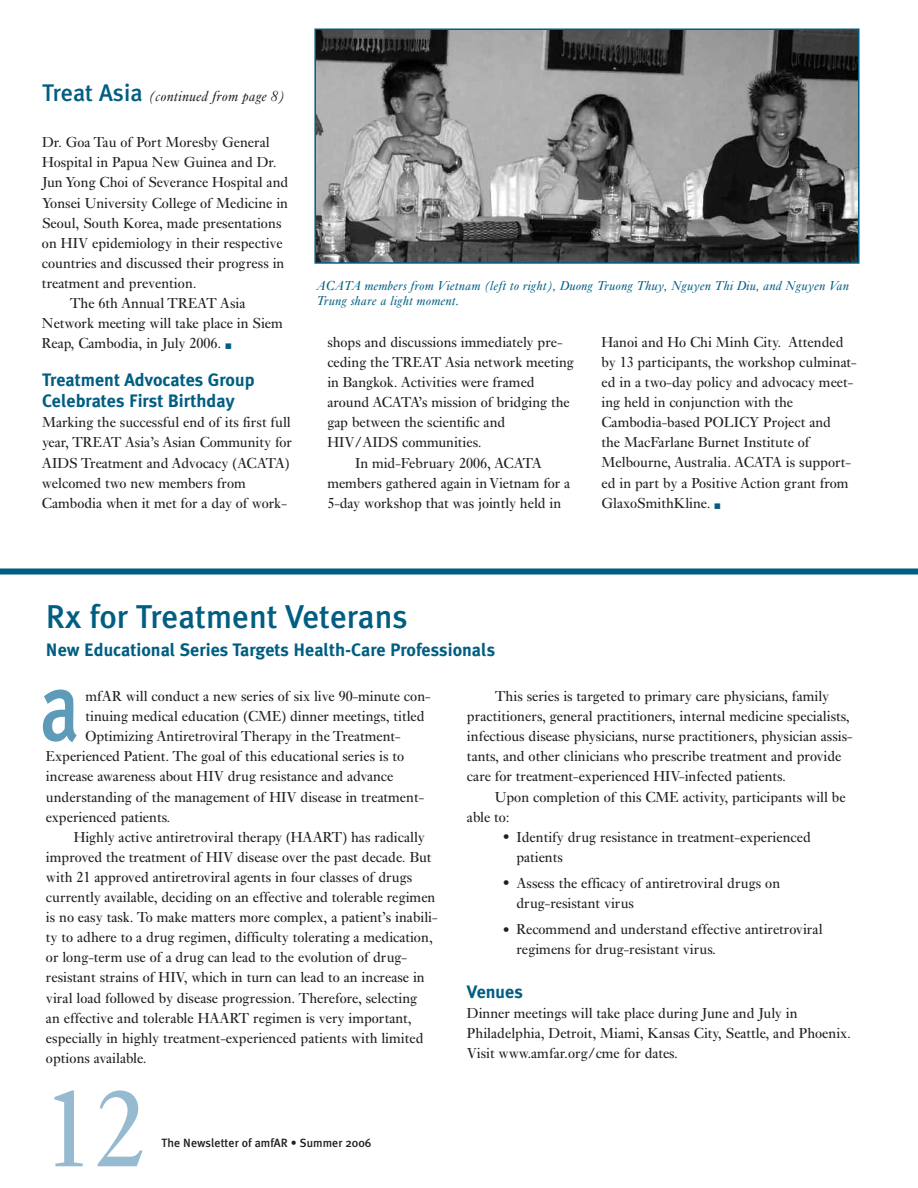
<style>
.page{position:relative;width:918px;height:1188px;background:#fff}
.page>*{position:absolute;margin:0;border:0;box-sizing:border-box;transform-origin:0 0}
.t1{font:111px "Ehrhardt";color:#96bbd1}
.t2{font:500 97.5px "Meta Plus";color:#5e9bb9;scale:.8 1}
.t3{font:500 33px "Meta Plus";color:#005e82}
.t4{font:700 18px/21.6px "Meta Plus";color:#005e82}
.t5{font:15px/20.1px "Ehrhardt";color:#231f20}
.t6{font:italic 15px "Ehrhardt";color:#231f20}
.t7{font:italic 13.5px/15px "Ehrhardt";color:#005e82}
.t8{font:500 12px "Meta Plus";color:#231f20}
.t9{font:6px "Zapf Dingbats IT Cby BT";color:#005e82}
.s1{font-family:"Meta Plus";font-weight:500;font-style:normal;font-size:24px;color:#005e82}
.s2{font-size:19.5px}
</style>
<div class="page">
<div style="left:0;top:568px;width:918px;height:6px;background:#005e82"></div>
<img style="left:317px;top:31px;width:540px;height:230px">
<div style="left:314px;top:28px;width:546px;height:236px;border:2px solid #005e82"></div>
<p class="t6" style="left:42px;top:91px;width:244px"><span class="s1">Treat Asia</span> (continued from page 8)</p>
<p class="t5" style="left:42px;top:134px;width:229px">Dr. Goa Tau of Port Moresby General</p>
<p class="t5" style="left:42px;top:154px;width:236px">Hospital in Papua New Guinea and Dr.</p>
<p class="t5" style="left:42px;top:174px;width:248px">Jun Yong Choi of Severance Hospital and</p>
<p class="t5" style="left:42px;top:194px;width:248px">Yonsei University College of Medicine in</p>
<p class="t5" style="left:42px;top:214px;width:241px">Seoul, South Korea, made presentations</p>
<p class="t5" style="left:42px;top:234px;width:242px">on HIV epidemiology in their respective</p>
<p class="t5" style="left:42px;top:254px;width:244px">countries and discussed their progress in</p>
<p class="t5" style="left:42px;top:274px;width:156px">treatment and prevention.</p>
<p class="t5" style="left:70px;top:295px;width:177px">The 6th Annual TREAT Asia</p>
<p class="t5" style="left:42px;top:315px;width:242px">Network meeting will take place in Siem</p>
<p class="t5" style="left:42px;top:335px;width:181px">Reap, Cambodia, in July 2006.</p>
<p class="t9" style="left:225px;top:343px;width:7px">■</p>
<p class="t4" style="left:42px;top:369px;width:214px">Treatment Advocates Group<br>Celebrates First Birthday</p>
<p class="t5" style="left:42px;top:414px;width:252px">Marking the successful end of its first full year, TREAT Asia’s Asian Community for AIDS Treatment and Advocacy (ACATA) welcomed two new members from Cambodia when it met for a day of work-</p>
<p class="t7" style="left:316px;top:279px;width:534px">ACATA members from Vietnam (left to right), Duong Truong Thuy, Nguyen Thi Diu, and Nguyen Van<br>Trung share a light moment.</p>
<p class="t5" style="left:327px;top:333px;width:237px">shops and discussions immediately pre-</p>
<p class="t5" style="left:327px;top:354px;width:248px">ceding the TREAT Asia network meeting</p>
<p class="t5" style="left:327px;top:374px;width:209px">in Bangkok. Activities were framed</p>
<p class="t5" style="left:327px;top:394px;width:244px">around ACATA’s mission of bridging the</p>
<p class="t5" style="left:327px;top:414px;width:180px">gap between the scientific and</p>
<p class="t5" style="left:327px;top:434px;width:156px">HIV/AIDS communities.</p>
<p class="t5" style="left:355px;top:454px;width:188px">In mid-February 2006, ACATA</p>
<p class="t5" style="left:327px;top:474px;width:245px">members gathered again inVietnam for a</p>
<p class="t5" style="left:327px;top:494px;width:235px">5-day workshop that was jointly held in</p>
<p class="t5" style="left:602px;top:333px;width:257px">Hanoi and Ho Chi Minh City. Attended by 13 participants, the workshop culminat&shy;ed in a two-day policy and advocacy meet&shy;ing held in conjunction with the Cambodia-based POLICY Project and<br>the MacFarlane Burnet Institute of Melbourne, Australia. ACATA is support&shy;ed in part by a Positive Action grant from GlaxoSmithKline.</p>
<p class="t9" style="left:715px;top:503px;width:7px">■</p>
<h3 class="t3" style="left:46px;top:598px;width:363px">Rx for Treatment Veterans</h3>
<p class="t4" style="left:46px;top:639px;width:451px">New Educational Series Targets Health-Care Professionals</p>
<h2 class="t2" style="left:40px;top:649px;width:51px">a</h2>
<p class="t5" style="left:86px;top:688px;width:347px">mfAR will conduct a new series of six live 90-minute con-</p>
<p class="t5" style="left:86px;top:708px;width:341px">tinuing medical education (CME) dinner meetings, titled</p>
<p class="t5" style="left:86px;top:728px;width:317px">Optimizing Antiretroviral Therapy in the Treatment-</p>
<p class="t5" style="left:46px;top:748px;width:360px">Experienced Patient. The goal of this educational series is to</p>
<p class="t5" style="left:46px;top:768px;width:349px">increase awareness about HIV drug resistance and advance</p>
<p class="t5" style="left:46px;top:788px;width:380px">understanding of the management of HIV disease in treatment-</p>
<p class="t5" style="left:46px;top:808px;width:126px">experienced patients.</p>
<p class="t5" style="left:74px;top:828px;width:353px">Highly active antiretroviral therapy (HAART) has radically</p>
<p class="t5" style="left:46px;top:848px;width:387px">improved the treatment of HIV disease over the past decade. But</p>
<p class="t5" style="left:46px;top:868px;width:368px">with 21 approved antiretroviral agents in four classes of drugs</p>
<p class="t5" style="left:46px;top:889px;width:391px">currently available, deciding on an effective and tolerable regimen</p>
<p class="t5" style="left:46px;top:909px;width:393px">is no easy task. To make matters more complex, a patient’s inabili-</p>
<p class="t5" style="left:46px;top:929px;width:388px">ty to adhere to a drug regimen, difficulty tolerating a medication,</p>
<p class="t5" style="left:46px;top:949px;width:363px">or long-term use of a drug can lead to the evolution of drug-</p>
<p class="t5" style="left:46px;top:969px;width:380px">resistant strains of HIV, which in turn can lead to an increase in</p>
<p class="t5" style="left:46px;top:989px;width:373px">viral load followed by disease progression. Therefore, selecting</p>
<p class="t5" style="left:46px;top:1009px;width:367px">an effective and tolerable HAART regimen is very important,</p>
<p class="t5" style="left:46px;top:1029px;width:379px">especially in highly treatment-experienced patients with limited</p>
<p class="t5" style="left:46px;top:1049px;width:102px">options available.</p>
<p class="t5" style="left:467px;top:688px;width:387px;text-indent:28px">This series is targeted to primary care physicians, family practitioners, general practitioners, internal medicine specialists, infectious disease physicians, nurse practitioners, physician assis&shy;tants, and other clinicians who prescribe treatment and provide care for treatment-experienced HIV-infected patients.</p>
<p class="t5" style="left:467px;top:788px;width:380px;text-indent:28px">Upon completion of this CME activity, participants will be able to:</p>
<p class="t5" style="left:516px;top:828px;width:296px;text-indent:-14px"><span class="s2">•</span> Identify drug resistance in treatment-experienced patients</p>
<p class="t5" style="left:516px;top:874px;width:265px;text-indent:-14px"><span class="s2">•</span> Assess the efficacy of antiretroviral drugs on drug-resistant virus</p>
<p class="t5" style="left:516px;top:921px;width:308px;text-indent:-14px"><span class="s2">•</span> Recommend and understand effective antiretroviral regimens for drug-resistant virus.</p>
<p class="t4" style="left:467px;top:981px;width:57px">Venues</p>
<p class="t5" style="left:467px;top:1004px;width:386px">Dinner meetings will take place during June and July in<br>Philadelphia, Detroit, Miami, Kansas City, Seattle, and Phoenix.<br>Visit www.amfar.org/cme for dates.</p>
<h1 class="t1" style="left:42px;top:1092px;width:106px">12</h1>
<p class="t8" style="left:162px;top:1136px;width:211px">The Newsletter of amfAR • Summer 2006</p>
</div>
